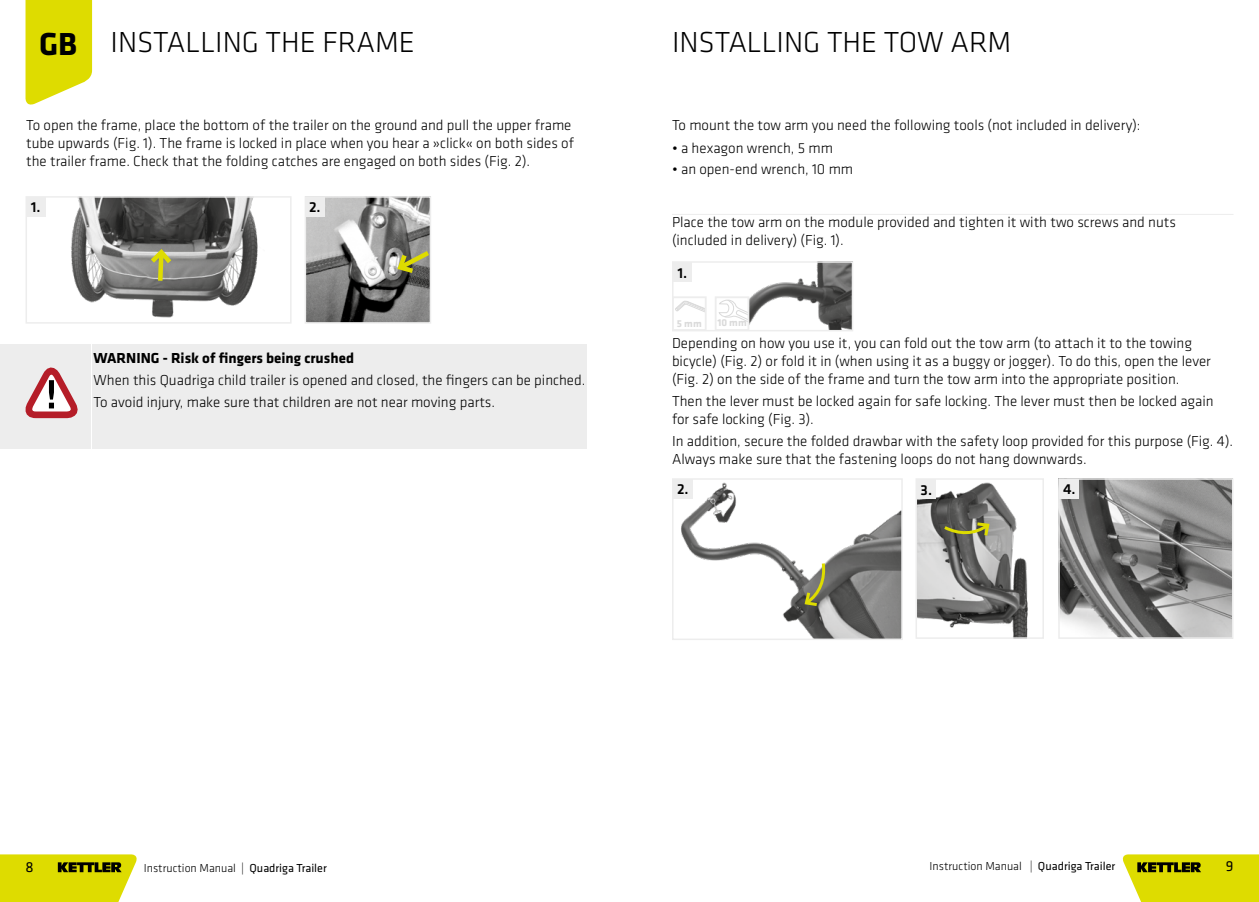
<style>
.page{position:relative;width:1259px;height:902px;background:#fff}
.page>*{position:absolute;margin:0;border:0;box-sizing:border-box;transform-origin:0 0}
.t1{font:700 33px "Klavika";color:#000}
.t2{font:300 30px "Klavika";color:#000}
.t3{font:300 15px/18px "Klavika";color:#000}
.t4{font:700 15px "Klavika";color:#000}
.t5{font:500 15px "Klavika";color:#000}
.t6{font:15px "Klavika";color:#000}
.t7{font:300 12px "Klavika";color:#000}
.t8{font:700 10.35px "Klavika";color:#dadada}
.s1{font-weight:400}
</style>
<div class="page">
<svg style="left:0;top:854px;width:137px;height:47px;background:#d0cf11"></svg>
<svg style="left:1122px;top:854px;width:137px;height:47px;background:#d0cf12"></svg>
<svg style="left:26px;top:0;width:66px;height:105px;background:#e1e01e"></svg>
<img style="left:675px;top:264px;width:175px;height:64px">
<div style="left:672px;top:261px;width:181px;height:70px;border:2px solid #ededed"></div>
<img style="left:675px;top:481px;width:224px;height:156px">
<div style="left:672px;top:478px;width:230px;height:162px;border:2px solid #ededed"></div>
<img style="left:918px;top:482px;width:110px;height:153px">
<div style="left:915px;top:478px;width:129px;height:160px;border:2px solid #ededed"></div>
<img style="left:1061px;top:481px;width:169px;height:154px">
<div style="left:1058px;top:478px;width:175px;height:160px;border:2px solid #ededed"></div>
<div style="left:673px;top:262px;width:19px;height:19px;background:#ededed"></div>
<div style="left:673px;top:479px;width:19px;height:19px;background:#ededed"></div>
<div style="left:917px;top:479px;width:19px;height:19px;background:#ededed"></div>
<div style="left:1059px;top:479px;width:20px;height:19px;background:#ededed"></div>
<svg style="left:802px;top:560px;width:24px;height:48px"></svg>
<svg style="left:941px;top:520px;width:51px;height:19px"></svg>
<div style="left:673px;top:297px;width:32px;height:33px;background:#fff"></div>
<svg style="left:675px;top:301px;width:28px;height:11px"></svg>
<div style="left:672px;top:296px;width:34px;height:35px;border:2px solid #ededed"></div>
<div style="left:715px;top:297px;width:33px;height:33px;background:#fff"></div>
<svg style="left:719px;top:299px;width:27px;height:22px"></svg>
<div style="left:715px;top:296px;width:34px;height:35px;border:2px solid #ededed"></div>
<img style="left:71px;top:199px;width:187px;height:119px">
<div style="left:26px;top:196px;width:265px;height:127px;border:2px solid #ededed"></div>
<img style="left:308px;top:199px;width:120px;height:121px">
<div style="left:305px;top:196px;width:126px;height:127px;border:2px solid #ededed"></div>
<div style="left:26px;top:197px;width:19px;height:19px;background:#ededed"></div>
<div style="left:305px;top:197px;width:19px;height:19px;background:#ededed"></div>
<svg style="left:146px;top:245px;width:30px;height:40px"></svg>
<svg style="left:394px;top:247px;width:37px;height:29px"></svg>
<div style="left:0;top:344px;width:90px;height:105px;background:#ededed"></div>
<div style="left:93px;top:344px;width:494px;height:105px;background:#ededed"></div>
<svg style="left:25px;top:367px;width:53px;height:52px"></svg>
<hr style="left:672px;top:214px;width:561px;height:1px;background:#ededed">
<h1 class="t1" style="left:39px;top:26px;width:40px">GB</h1>
<h2 class="t2" style="left:111px;top:26px;width:306px">INSTALLING THE FRAME</h2>
<p class="t3" style="left:26px;top:117px;width:549px">To open the frame, place the bottom of the trailer on the ground and pull the upper frame tube upwards (Fig. 1). The frame is locked in place when you hear a »click« on both sides of the trailer frame. Check that the folding catches are engaged on both sides (Fig. 2).</p>
<p class="t5" style="left:31px;top:199px;width:11px">1.</p>
<p class="t5" style="left:309px;top:199px;width:13px">2.</p>
<p class="t4" style="left:94px;top:349px;width:262px">WARNING - Risk of fingers being crushed</p>
<p class="t3" style="left:94px;top:369px;width:493px;line-height:22.2px">When this Quadriga child trailer is opened and closed, the fingers can be pinched.<br>To avoid injury, make sure that children are not near moving parts.</p>
<h2 class="t2" style="left:672px;top:26px;width:341px">INSTALLING THE TOW ARM</h2>
<p class="t3" style="left:672px;top:117px;width:470px">To mount the tow arm you need the following tools (not included in delivery):</p>
<p class="t3" style="left:672px;top:139px;width:163px">• a hexagon wrench, 5 mm</p>
<p class="t3" style="left:672px;top:160px;width:183px">• an open-end wrench, 10 mm</p>
<p class="t3" style="left:672px;top:213px;width:505px">Place the tow arm on the module provided and tighten it with two screws and nuts (included in delivery) (Fig. 1).</p>
<p class="t5" style="left:677px;top:264px;width:11px">1.</p>
<p class="t8" style="left:677px;top:318px;width:26px">5 mm</p>
<p class="t8" style="left:717px;top:317px;width:31px">10 mm</p>
<p class="t3" style="left:672px;top:334px;width:540px">Depending on how you use it, you can fold out the tow arm (to attach it to the towing bicycle) (Fig. 2) or fold it in (when using it as a buggy or jogger). To do this, open the lever (Fig. 2) on the side of the frame and turn the tow arm into the appropriate position.</p>
<p class="t3" style="left:672px;top:392px;width:543px">Then the lever must be locked again for safe locking. The lever must then be locked again for safe locking (Fig. 3).</p>
<p class="t3" style="left:672px;top:432px;width:562px">In addition, secure the folded drawbar with the safety loop provided for this purpose (Fig. 4).<br>Always make sure that the fastening loops do not hang downwards.</p>
<p class="t5" style="left:677px;top:481px;width:13px">2.</p>
<p class="t5" style="left:920px;top:481px;width:13px">3.</p>
<p class="t5" style="left:1063px;top:481px;width:14px">4.</p>
<p class="t6" style="left:26px;top:858px;width:10px">8</p>
<p class="t7" style="left:144px;top:861px;width:184px">Instruction Manual | <span class="s1">Quadriga Trailer</span></p>
<p class="t7" style="left:929px;top:859px;width:187px">Instruction Manual | <span class="s1">Quadriga Trailer</span></p>
<p class="t6" style="left:1225px;top:858px;width:9px">9</p>
</div>
